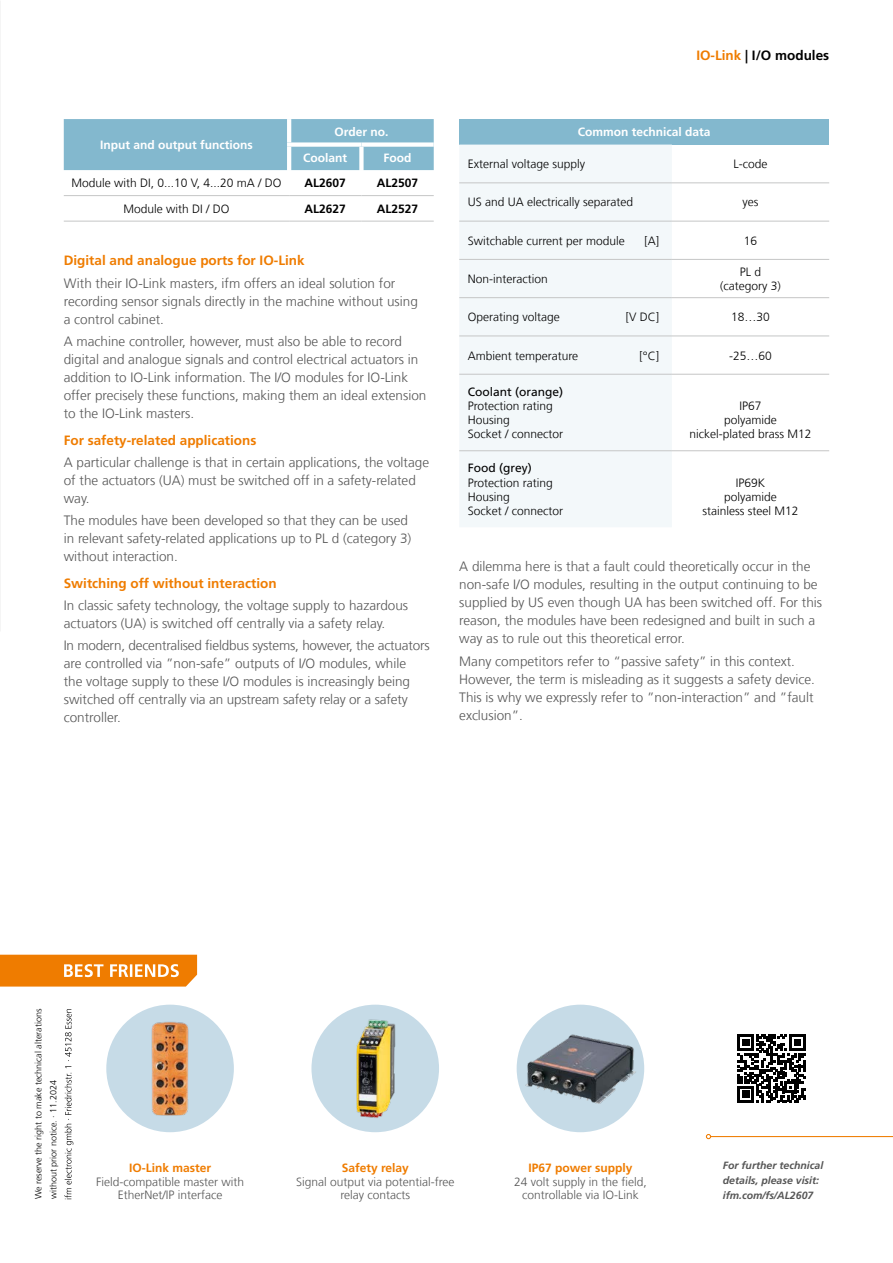
<style>
.page{position:relative;width:893px;height:1263px;background:#fff}
.page>*{position:absolute;margin:0;border:0;box-sizing:border-box;transform-origin:0 0}
.Fließtext{font:300 13.5px/18px "Frutiger LT Com";color:#565656}
.Fließtext_Headline{font:700 13.5px "Frutiger LT Com";color:#ef7c00}
.Box_Produktgruppe{font:700 13.5px "Frutiger LT Com";color:#000}
.Tabellentext_TAB{font:300 12px "Frutiger LT Com";color:#000}
.Tabellentext_zentriert{font:300 12px/14.2px "Frutiger LT Com";color:#000;text-align:center}
.Best_Friends_Fließtext{font:300 12px/13.5px "Frutiger LT Com";color:#565656;text-align:center}
.Tabellenkopf{font:700 12px "Frutiger LT Com";color:#fff}
.Best_Friends_Headline_orange{font:700 12px "Frutiger LT Com";color:#ef7c00}
.Tabellentext_TAB-2{font:12px "Frutiger LT Com";color:#000}
.BESTELLNUMMER{font:700 12px "Frutiger LT Com";color:#000}
.QR_Code_linksbündig{font:italic 700 10.5px "Frutiger LT Com";color:#565656}
.Datum{font:300 9px "Frutiger LT Com";color:#000}
.s1{color:#ef7c00}
</style>
<div class="page">
<svg style="left:0;top:955px;width:197px;height:31px;background:#f08b1e"></svg>
<img style="left:311px;top:1005px;width:128px;height:127px;border-radius:64px">
<img style="left:106px;top:1005px;width:128px;height:127px;border-radius:64px">
<div style="left:517px;top:1005px;width:127px;height:127px;background:#c6dbe7;border-radius:50%"></div>
<img style="left:522px;top:1010px;width:117px;height:117px">
<hr style="left:711px;top:1136px;width:182px;height:1px;background:#ef7c00">
<svg style="left:706px;top:1134px;width:5px;height:5px"></svg>
<svg style="left:738px;top:1034px;width:68px;height:68px"></svg>
<svg style="left:65px;top:1009px;width:8px;height:190px"></svg>
<div style="left:64px;top:119px;width:370px;height:51px;background:#83b8ce"></div>
<hr style="left:287px;top:119px;width:4px;height:23px;background:#fff">
<hr style="left:287px;top:147px;width:4px;height:23px;background:#fff">
<div style="left:359px;top:147px;width:5px;height:23px;background:#fff"></div>
<hr style="left:64px;top:195px;width:225px;height:1px;background:#c5c6c6">
<hr style="left:289px;top:195px;width:72px;height:1px;background:#c5c6c6">
<hr style="left:361px;top:195px;width:73px;height:1px;background:#c5c6c6">
<hr style="left:64px;top:221px;width:225px;height:1px;background:#c5c6c6">
<hr style="left:289px;top:221px;width:72px;height:1px;background:#c5c6c6">
<hr style="left:361px;top:221px;width:73px;height:1px;background:#c5c6c6">
<div style="left:287px;top:142px;width:74px;height:5px;background:#fff"></div>
<div style="left:361px;top:142px;width:73px;height:5px;background:#fff"></div>
<div style="left:459px;top:119px;width:370px;height:26px;background:#83b8ce"></div>
<div style="left:459px;top:145px;width:213px;height:382px;background:#f3f8fa"></div>
<hr style="left:459px;top:221px;width:213px;height:1px;background:#c5c6c6">
<hr style="left:672px;top:221px;width:157px;height:1px;background:#c5c6c6">
<hr style="left:459px;top:259px;width:213px;height:1px;background:#c5c6c6">
<hr style="left:672px;top:259px;width:157px;height:1px;background:#c5c6c6">
<hr style="left:459px;top:297px;width:213px;height:1px;background:#c5c6c6">
<hr style="left:672px;top:297px;width:157px;height:1px;background:#c5c6c6">
<hr style="left:459px;top:336px;width:213px;height:1px;background:#c5c6c6">
<hr style="left:672px;top:336px;width:157px;height:1px;background:#c5c6c6">
<hr style="left:459px;top:374px;width:213px;height:1px;background:#c5c6c6">
<hr style="left:672px;top:374px;width:157px;height:1px;background:#c5c6c6">
<hr style="left:459px;top:450px;width:213px;height:1px;background:#c5c6c6">
<hr style="left:672px;top:450px;width:157px;height:1px;background:#c5c6c6">
<hr style="left:459px;top:183px;width:213px;height:1px;background:#c5c6c6">
<hr style="left:672px;top:183px;width:157px;height:1px;background:#c5c6c6">
<p class="Tabellenkopf" style="left:100px;top:138px;width:154px">Input and output functions</p>
<p class="Tabellenkopf" style="left:335px;top:125px;width:55px">Order no.</p>
<p class="Tabellenkopf" style="left:303px;top:151px;width:46px">Coolant</p>
<p class="Tabellenkopf" style="left:384px;top:151px;width:29px">Food</p>
<p class="Tabellentext_zentriert" style="left:72px;top:176px;width:211px">Module with DI, 0...10 V, 4...20 mA / DO</p>
<p class="BESTELLNUMMER" style="left:305px;top:176px;width:43px">AL2607</p>
<p class="BESTELLNUMMER" style="left:377px;top:176px;width:43px">AL2507</p>
<p class="Tabellentext_zentriert" style="left:123px;top:202px;width:108px">Module with DI / DO</p>
<p class="BESTELLNUMMER" style="left:305px;top:202px;width:43px">AL2627</p>
<p class="BESTELLNUMMER" style="left:377px;top:202px;width:43px">AL2527</p>
<p class="Fließtext_Headline" style="left:64px;top:253px;width:242px">Digital and analogue ports for IO-Link</p>
<p class="Fließtext" style="left:64px;top:274px;width:356px">With their IO-Link masters, ifm offers an ideal solution for recording sensor signals directly in the machine without using a control cabinet.</p>
<p class="Fließtext" style="left:64px;top:332px;width:364px">A machine controller, however, must also be able to record digital and analogue signals and control electrical actuators in addition to IO-Link information. The I/O modules for IO-Link offer precisely these functions, making them an ideal extension to the IO-Link masters.</p>
<p class="Fließtext_Headline" style="left:64px;top:432px;width:194px">For safety-related applications</p>
<p class="Fließtext" style="left:64px;top:453px;width:367px">A particular challenge is that in certain applications, the voltage of the actuators (UA) must be switched off in a safety-related way.</p>
<p class="Fließtext" style="left:64px;top:511px;width:349px">The modules have been developed so that they can be used in relevant safety-related applications up to PL d (category 3) without interaction.</p>
<p class="Fließtext_Headline" style="left:64px;top:575px;width:214px">Switching off without interaction</p>
<p class="Fließtext" style="left:64px;top:596px;width:346px">In classic safety technology, the voltage supply to hazardous actuators (UA) is switched off centrally via a safety relay.</p>
<p class="Fließtext" style="left:64px;top:636px;width:367px">In modern, decentralised fieldbus systems, however, the actuators are controlled via ”non-safe” outputs of I/O modules, while<br>the voltage supply to these I/O modules is increasingly being switched off centrally via an upstream safety relay or a safety controller.</p>
<p class="Box_Produktgruppe" style="left:696px;top:47px;width:134px"><span class="s1">IO-Link</span> | I/O modules</p>
<p class="Tabellenkopf" style="left:578px;top:125px;width:134px">Common technical data</p>
<p class="Tabellentext_TAB" style="left:468px;top:157px;width:119px">External voltage supply</p>
<p class="Tabellentext_zentriert" style="left:733px;top:157px;width:35px">L-code</p>
<p class="Tabellentext_TAB" style="left:468px;top:195px;width:167px">US and UA electrically separated</p>
<p class="Tabellentext_zentriert" style="left:742px;top:195px;width:17px">yes</p>
<p class="Tabellentext_TAB" style="left:468px;top:234px;width:159px">Switchable current per module</p>
<p class="Tabellentext_TAB" style="left:644px;top:234px;width:16px">[A]</p>
<p class="Tabellentext_zentriert" style="left:744px;top:234px;width:15px">16</p>
<p class="Tabellentext_TAB" style="left:468px;top:272px;width:82px">Non-interaction</p>
<p class="Tabellentext_zentriert" style="left:720px;top:265px;width:62px">PL d (category 3)</p>
<p class="Tabellentext_TAB" style="left:468px;top:310px;width:94px">Operating voltage</p>
<p class="Tabellentext_TAB" style="left:626px;top:310px;width:35px">[V DC]</p>
<p class="Tabellentext_zentriert" style="left:731px;top:310px;width:40px">18…30</p>
<p class="Tabellentext_TAB" style="left:468px;top:348px;width:112px">Ambient temperature</p>
<p class="Tabellentext_TAB" style="left:640px;top:348px;width:21px">[°C]</p>
<p class="Tabellentext_zentriert" style="left:729px;top:348px;width:44px">-25…60</p>
<p class="Tabellentext_TAB-2" style="left:468px;top:384px;width:97px">Coolant (orange)</p>
<p class="Tabellentext_TAB" style="left:468px;top:399px;width:87px">Protection rating</p>
<p class="Tabellentext_TAB" style="left:468px;top:413px;width:44px">Housing</p>
<p class="Tabellentext_TAB" style="left:468px;top:427px;width:97px">Socket / connector</p>
<p class="Tabellentext_zentriert" style="left:739px;top:399px;width:24px">IP67</p>
<p class="Tabellentext_zentriert" style="left:724px;top:413px;width:54px">polyamide</p>
<p class="Tabellentext_zentriert" style="left:689px;top:427px;width:124px">nickel-plated brass M12</p>
<p class="Tabellentext_TAB-2" style="left:468px;top:461px;width:65px">Food (grey)</p>
<p class="Tabellentext_TAB" style="left:468px;top:475px;width:87px">Protection rating</p>
<p class="Tabellentext_TAB" style="left:468px;top:490px;width:44px">Housing</p>
<p class="Tabellentext_TAB" style="left:468px;top:504px;width:97px">Socket / connector</p>
<p class="Tabellentext_zentriert" style="left:736px;top:475px;width:31px">IP69K</p>
<p class="Tabellentext_zentriert" style="left:724px;top:490px;width:54px">polyamide</p>
<p class="Tabellentext_zentriert" style="left:702px;top:504px;width:98px">stainless steel M12</p>
<p class="Fließtext" style="left:459px;top:558px;width:364px">A dilemma here is that a fault could theoretically occur in the non-safe I/O modules, resulting in the output continuing to be supplied by US even though UA has been switched off. For this reason, the modules have been redesigned and built in such a way as to rule out this theoretical error.</p>
<p class="Fließtext" style="left:459px;top:652px;width:357px">Many competitors refer to “passive safety” in this context.<br>However, the term is misleading as it suggests a safety device.<br>This is why we expressly refer to ”non-interaction” and ”fault exclusion”.</p>
<p class="Datum" style="left:33px;top:1199px;width:192px;rotate:-90deg">We reserve the right to make technical alterations</p>
<p class="Datum" style="left:48px;top:1199px;width:121px;rotate:-90deg">without prior notice. · 11.2024</p>
<p class="Best_Friends_Headline_orange" style="left:129px;top:1161px;width:84px">IO-Link master</p>
<p class="Best_Friends_Fließtext" style="left:96px;top:1175px;width:149px">Field-compatible master with<br>EtherNet/IP interface</p>
<p class="Best_Friends_Headline_orange" style="left:342px;top:1161px;width:69px">Safety relay</p>
<p class="Best_Friends_Fließtext" style="left:296px;top:1175px;width:160px">Signal output via potential-free relay contacts</p>
<p class="Best_Friends_Headline_orange" style="left:528px;top:1161px;width:106px">IP67 power supply</p>
<p class="Best_Friends_Fließtext" style="left:514px;top:1175px;width:134px">24 volt supply in the field, controllable via IO-Link</p>
<p class="QR_Code_linksbündig" style="left:723px;top:1159px;width:102px">For further technical</p>
<p class="QR_Code_linksbündig" style="left:723px;top:1174px;width:98px">details, please visit:</p>
<p class="QR_Code_linksbündig" style="left:723px;top:1189px;width:92px">ifm.com/fs/AL2607</p>
</div>
